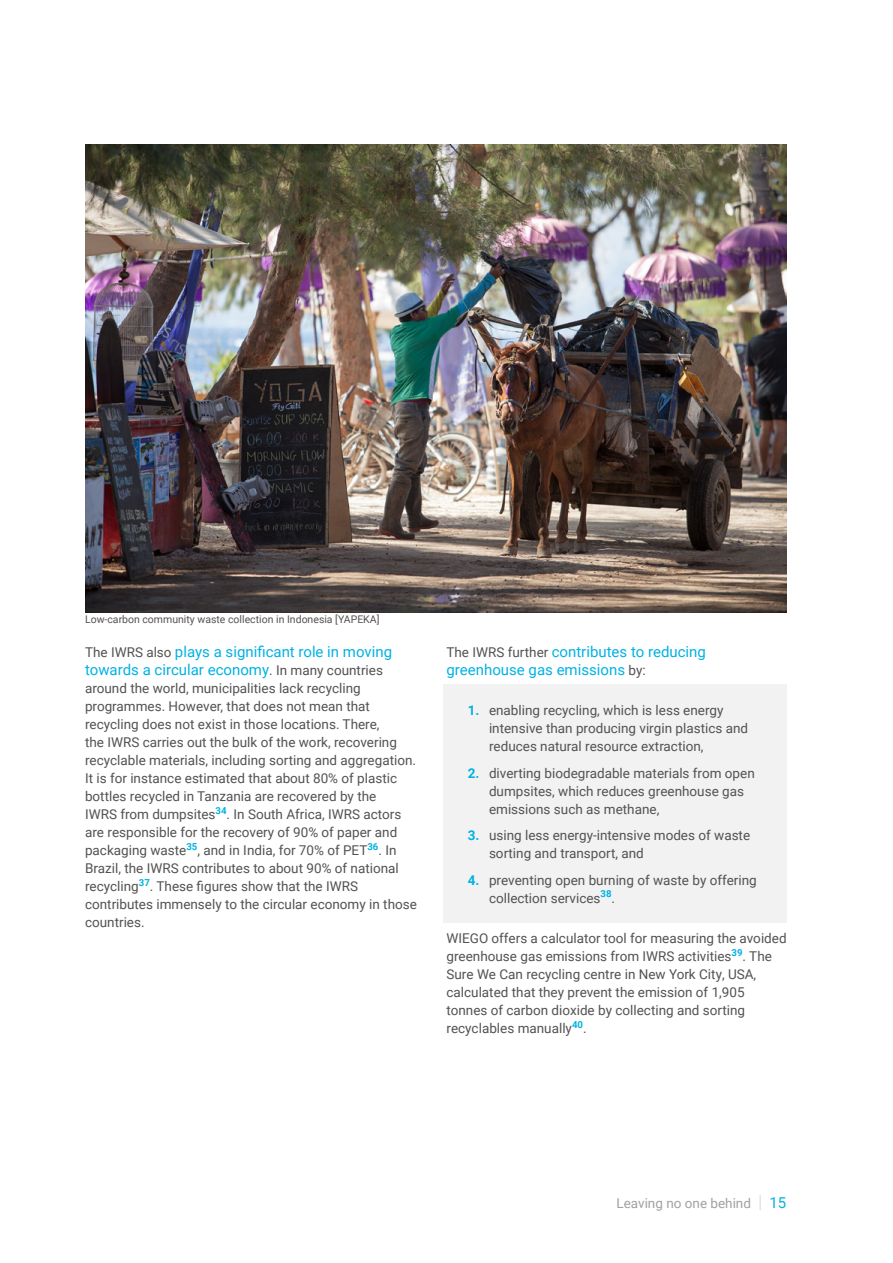
<style>
.page{position:relative;width:893px;height:1263px;background:#fff}
.page>*{position:absolute;margin:0;border:0;box-sizing:border-box;transform-origin:0 0}
.text{font:15px/18px "Roboto";color:#00b2e2}
.text-2{font:13.5px/18px "Roboto";color:#545251}
.t1{font:13.5px "Roboto";color:#a1a1a2}
.photocaption{font:10.5px "Roboto";color:#545251}
.s1{font-size:13.5px;color:#545251}
.s2{font-weight:700;color:#00b2e2}
.s3{font-weight:100;font-size:18px;color:#b3b3b4}
.s4{font-size:15px;color:#00b2e2}
</style>
<div class="page">
<div style="left:444px;top:684px;width:343px;height:239px;background:#f2f2f2"></div>
<img style="left:85px;top:145px;width:702px;height:467px">
<p class="photocaption" style="left:85px;top:612px;width:296px">Low-carbon community waste collection in Indonesia [YAPEKA]</p>
<p class="text" style="left:85px;top:642px;width:309px"><span class="s1">The IWRS also</span> plays a significant role in moving towards a circular economy<span class="s1">. In many countries</span></p>
<p class="text-2" style="left:85px;top:679px;width:333px">around the world, municipalities lack recycling programmes. However, that does not mean that recycling does not exist in those locations. There,<br>the IWRS carries out the bulk of the work, recovering recyclable materials, including sorting and aggregation.<br>It is for instance estimated that about 80% of plastic bottles recycled in Tanzania are recovered by the<br>IWRS from dumpsites<sup>34</sup>. In South Africa, IWRS actors are responsible for the recovery of 90% of paper and packaging waste<sup>35</sup>, and in India, for 70% of PET<sup>36</sup>. In Brazil, the IWRS contributes to about 90% of national recycling<sup>37</sup>. These figures show that the IWRS contributes immensely to the circular economy in those countries.</p>
<p class="text" style="left:446px;top:642px;width:261px"><span class="s1">The IWRS further</span> contributes to reducing greenhouse gas emissions <span class="s1">by:</span></p>
<p class="text-2" style="left:489px;top:701px;width:261px;text-indent:-21px"><span class="s2">1.</span> enabling recycling, which is less energy intensive than producing virgin plastics and reduces natural resource extraction,</p>
<p class="text-2" style="left:489px;top:763px;width:267px;text-indent:-21px"><span class="s2">2.</span> diverting biodegradable materials from open dumpsites, which reduces greenhouse gas emissions such as methane,</p>
<p class="text-2" style="left:489px;top:826px;width:263px;text-indent:-21px"><span class="s2">3.</span> using less energy-intensive modes of waste sorting and transport, and</p>
<p class="text-2" style="left:489px;top:870px;width:269px;text-indent:-21px"><span class="s2">4.</span> preventing open burning of waste by offering collection services<sup>38</sup>.</p>
<p class="text-2" style="left:446px;top:929px;width:342px">WIEGO offers a calculator tool for measuring the avoided greenhouse gas emissions from IWRS activities<sup>39</sup>. The Sure We Can recycling centre in New York City, USA, calculated that they prevent the emission of 1,905 tonnes of carbon dioxide by collecting and sorting recyclables manually<sup>40</sup>.</p>
<p class="t1" style="left:616px;top:1193px;width:171px">Leaving no one behind <span class="s3">|</span> <span class="s4">15</span></p>
</div>
